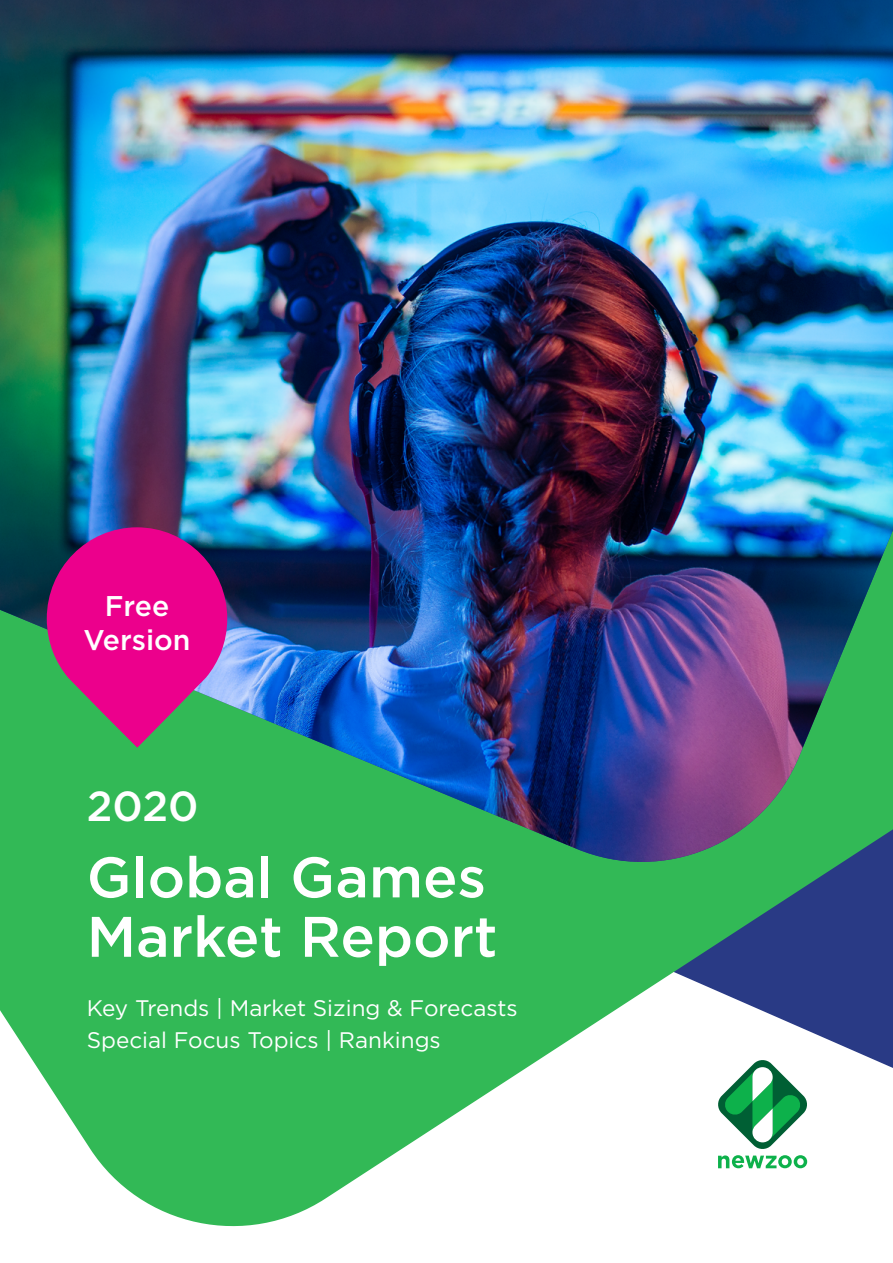
<style>
.page{position:relative;width:893px;height:1263px;background:#fff}
.page>*{position:absolute;margin:0;border:0;box-sizing:border-box;transform-origin:0 0}
.t1{font:500 57px/59.4px "Gotham";color:#fff}
.t2{font:500 42px "Gotham";color:#fff}
.t3{font:500 28.5px/34.5px "Gotham";color:#fff;text-align:center}
.t4{font:22.5px/31.5px "Gotham";color:#fff}
</style>
<div class="page">
<svg style="left:0;top:885px;width:893px;height:342px;fill:#32b956"></svg>
<svg style="left:0;top:863px;width:893px;height:22px;background:#31af59"></svg>
<img style="left:0;top:0;width:893px;height:863px">
<svg style="left:717px;top:1059px;width:91px;height:109px"></svg>
<svg style="left:47px;top:527px;width:180px;height:221px;background:#b12f80"></svg>
<p class="t3" style="left:83px;top:588px;width:109px">Free<br>Version</p>
<h2 class="t2" style="left:87px;top:779px;width:113px">2020</h2>
<h1 class="t1" style="left:87px;top:847px;width:412px">Global Games<br>Market Report</h1>
<p class="t4" style="left:87px;top:992px;width:432px">Key Trends | Market Sizing &amp; Forecasts<br>Special Focus Topics | Rankings</p>
</div>
